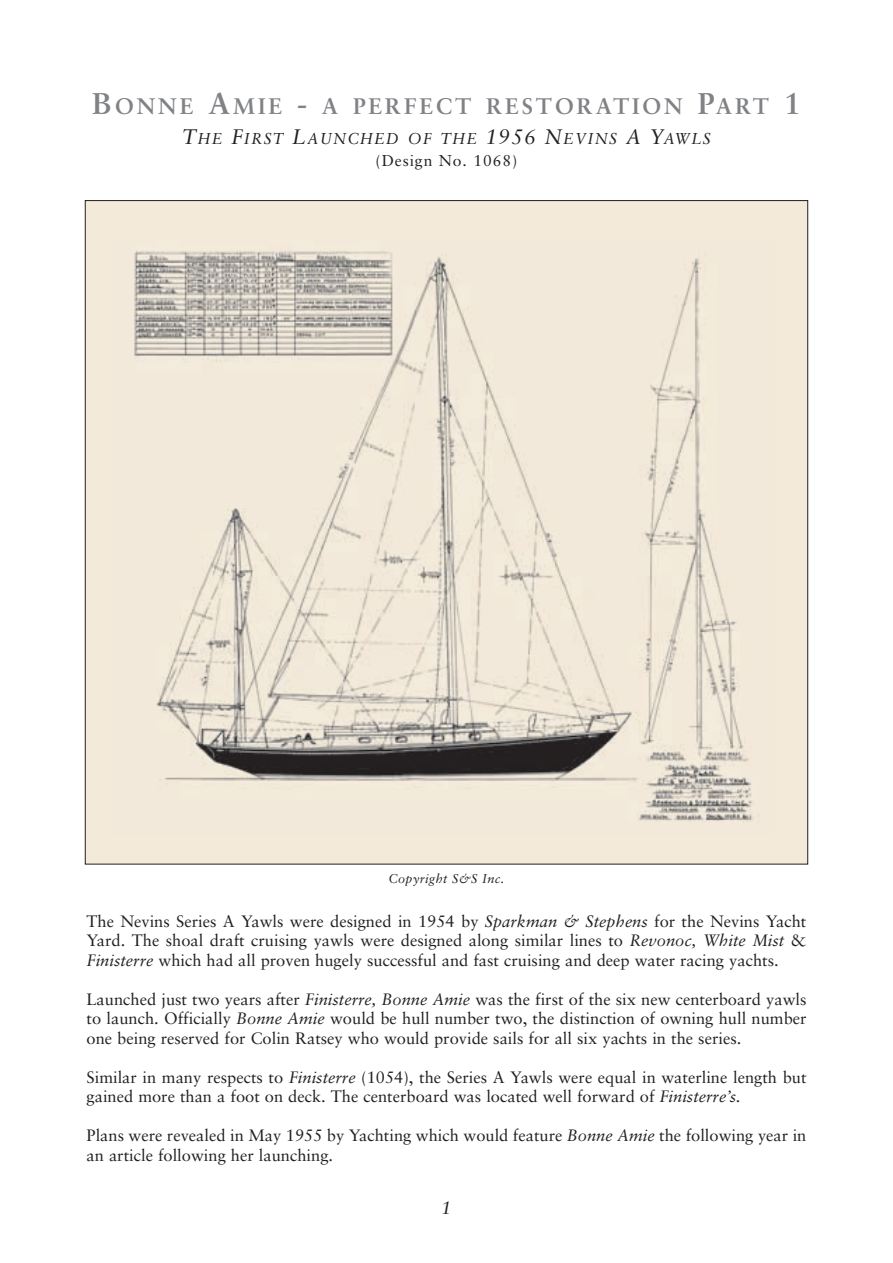
<style>
.page{position:relative;width:893px;height:1263px;background:#fff}
.page>*{position:absolute;margin:0;border:0;box-sizing:border-box;transform-origin:0 0}
.t1{font:700 22.5px "Sabon";letter-spacing:.125em;color:#808285}
.t2{font:italic 18px "Sabon";color:#231f20}
.t3{font:16.5px/19.5px "Sabon";color:#231f20;text-align:justify}
.t4{font:italic 15.75px/22.5px "Sabon";letter-spacing:.075em;color:#231f20;text-align:center}
.t5{font:italic 12.75px "Sabon";letter-spacing:.03em;color:#231f20}
.s1{font-size:30px}
.s2{font-size:21px}
.s3{font-style:normal}
.s4{font-style:italic}
</style>
<div class="page">
<div style="left:85px;top:201px;width:723px;height:663px;background:#f4eada"></div>
<img style="left:134px;top:250px;width:620px;height:573px">
<h1 class="t1" style="left:92px;top:97px;width:710px"><span class="s1">B</span>ONNE <span class="s1">A</span>MIE <span class="s1">-</span> A PERFECT RESTORATION <span class="s1">P</span>ART <span class="s1">1</span></h1>
<p class="t4" style="left:182px;top:128px;width:530px"><span class="s2">T</span>HE <span class="s2">F</span>IRST <span class="s2">L</span>AUNCHED OF THE <span class="s2">1956 N</span>EVINS <span class="s2">A Y</span>AWLS <span class="s3">(Design No. 1068)</span></p>
<p class="t5" style="left:389px;top:873px;width:117px">Copyright S&amp;S Inc.</p>
<p class="t3" style="left:87px;top:913px;width:721px">The Nevins Series A Yawls were designed in 1954 by <span class="s4">Sparkman &amp; Stephens</span> for the Nevins Yacht Yard. The shoal draft cruising yawls were designed along similar lines to <span class="s4">Revonoc, White Mist</span> &amp; <span class="s4">Finisterre</span> which had all proven hugely successful and fast cruising and deep water racing yachts.</p>
<p class="t3" style="left:87px;top:991px;width:722px">Launched just two years after <span class="s4">Finisterre, Bonne Amie</span> was the first of the six new centerboard yawls to launch. Officially <span class="s4">Bonne Amie</span> would be hull number two, the distinction of owning hull number one being reserved for Colin Ratsey who would provide sails for all six yachts in the series.</p>
<p class="t3" style="left:87px;top:1069px;width:721px">Similar in many respects to <span class="s4">Finisterre</span> (1054), the Series A Yawls were equal in waterline length but gained more than a foot on deck. The centerboard was located well forward of <span class="s4">Finisterre’s.</span></p>
<p class="t3" style="left:87px;top:1127px;width:721px">Plans were revealed in May 1955 by Yachting which would feature <span class="s4">Bonne Amie</span> the following year in an article following her launching.</p>
<p class="t2" style="left:441px;top:1201px;width:12px">1</p>
</div>
